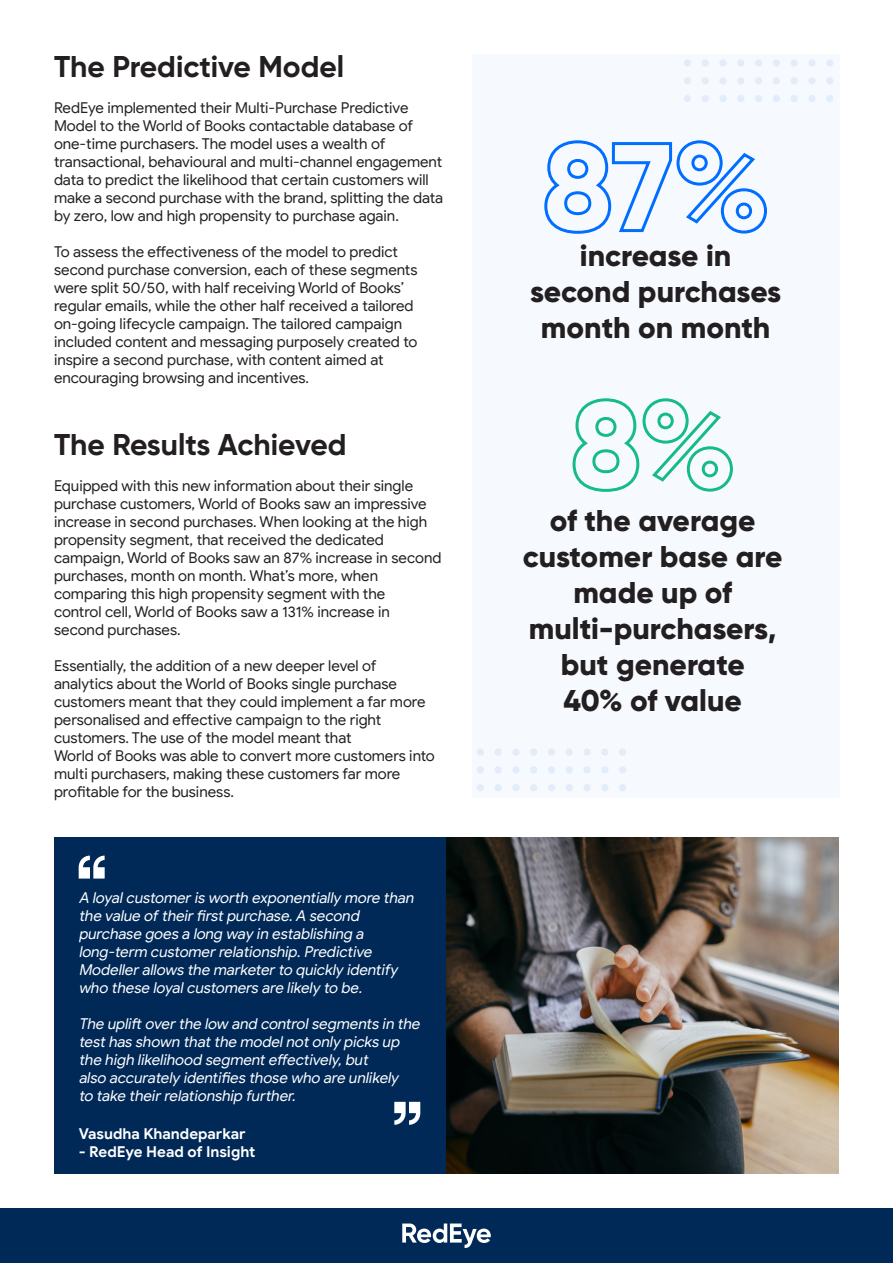
<style>
.page{position:relative;width:893px;height:1263px;background:#fff}
.page>*{position:absolute;margin:0;border:0;box-sizing:border-box;transform-origin:0 0}
.t1{font:800 30px/36px "Gilroy";color:#231f20;text-align:center}
.t2{font:700 30px "Gilroy";color:#231f20}
.t3{font:15px/18px "Google Sans";color:#231f20}
.t4{font:italic 15px/18px "Google Sans";color:#fff}
.t5{font:700 15px "Google Sans";letter-spacing:-.005em;color:#fff}
</style>
<div class="page">
<div style="left:472px;top:54px;width:367px;height:743px;background:#f6faff"></div>
<div style="left:0;top:1209px;width:893px;height:54px;background:#002958"></div>
<svg style="left:402px;top:1223px;width:89px;height:25px"></svg>
<div style="left:825px;top:78px;width:7px;height:8px;background:#f1f6fd;border-radius:50%"></div>
<div style="left:825px;top:96px;width:7px;height:7px;background:#f0f5fd;border-radius:50%"></div>
<hr style="left:892px;top:0;width:1px;height:1263px;background:#002958">
<svg style="left:544px;top:140px;width:223px;height:94px"></svg>
<svg style="left:572px;top:398px;width:161px;height:94px"></svg>
<div style="left:54px;top:837px;width:392px;height:336px;background:#002958"></div>
<svg style="left:79px;top:855px;width:26px;height:23px"></svg>
<svg style="left:394px;top:1102px;width:26px;height:23px"></svg>
<img style="left:446px;top:837px;width:393px;height:336px">
<div style="left:477px;top:784px;width:7px;height:7px;background:#e3edfa;border-radius:50%"></div>
<div style="left:477px;top:766px;width:7px;height:7px;background:#e3edfa;border-radius:50%"></div>
<div style="left:477px;top:748px;width:7px;height:8px;background:#e3edfa;border-radius:50%"></div>
<div style="left:494px;top:784px;width:8px;height:7px;background:#e3edfa;border-radius:50%"></div>
<div style="left:494px;top:766px;width:8px;height:7px;background:#e3edfa;border-radius:50%"></div>
<div style="left:494px;top:748px;width:8px;height:8px;background:#e3edfa;border-radius:50%"></div>
<div style="left:512px;top:784px;width:8px;height:7px;background:#e3edfa;border-radius:50%"></div>
<div style="left:512px;top:766px;width:8px;height:7px;background:#e3edfa;border-radius:50%"></div>
<div style="left:512px;top:748px;width:8px;height:8px;background:#e3edfa;border-radius:50%"></div>
<div style="left:530px;top:784px;width:7px;height:7px;background:#e3edfa;border-radius:50%"></div>
<div style="left:530px;top:766px;width:7px;height:7px;background:#e3edfa;border-radius:50%"></div>
<div style="left:530px;top:748px;width:7px;height:8px;background:#e3edfa;border-radius:50%"></div>
<div style="left:548px;top:784px;width:7px;height:7px;background:#e3edfa;border-radius:50%"></div>
<div style="left:548px;top:766px;width:7px;height:7px;background:#e3edfa;border-radius:50%"></div>
<div style="left:548px;top:748px;width:7px;height:8px;background:#e3edfa;border-radius:50%"></div>
<div style="left:566px;top:784px;width:7px;height:7px;background:#e3edfa;border-radius:50%"></div>
<div style="left:566px;top:766px;width:7px;height:7px;background:#e3edfa;border-radius:50%"></div>
<div style="left:566px;top:748px;width:7px;height:8px;background:#e3edfa;border-radius:50%"></div>
<div style="left:583px;top:784px;width:8px;height:7px;background:#e3edfa;border-radius:50%"></div>
<div style="left:583px;top:766px;width:8px;height:7px;background:#e3edfa;border-radius:50%"></div>
<div style="left:583px;top:748px;width:8px;height:8px;background:#e3edfa;border-radius:50%"></div>
<div style="left:601px;top:784px;width:7px;height:7px;background:#e3edfa;border-radius:50%"></div>
<div style="left:601px;top:766px;width:7px;height:7px;background:#e3edfa;border-radius:50%"></div>
<div style="left:601px;top:748px;width:7px;height:8px;background:#e3edfa;border-radius:50%"></div>
<div style="left:619px;top:784px;width:7px;height:7px;background:#e3edfa;border-radius:50%"></div>
<div style="left:619px;top:766px;width:7px;height:7px;background:#e3edfa;border-radius:50%"></div>
<div style="left:619px;top:748px;width:7px;height:8px;background:#e3edfa;border-radius:50%"></div>
<div style="left:684px;top:95px;width:7px;height:7px;background:#e3edfa;border-radius:50%"></div>
<div style="left:684px;top:77px;width:7px;height:7px;background:#e3edfa;border-radius:50%"></div>
<div style="left:684px;top:59px;width:7px;height:8px;background:#e3edfa;border-radius:50%"></div>
<div style="left:702px;top:95px;width:7px;height:7px;background:#e3edfa;border-radius:50%"></div>
<div style="left:702px;top:77px;width:7px;height:7px;background:#e3edfa;border-radius:50%"></div>
<div style="left:702px;top:59px;width:7px;height:8px;background:#e3edfa;border-radius:50%"></div>
<div style="left:719px;top:95px;width:8px;height:7px;background:#e3edfa;border-radius:50%"></div>
<div style="left:719px;top:77px;width:8px;height:7px;background:#e3edfa;border-radius:50%"></div>
<div style="left:719px;top:59px;width:8px;height:8px;background:#e3edfa;border-radius:50%"></div>
<div style="left:737px;top:95px;width:7px;height:7px;background:#e3edfa;border-radius:50%"></div>
<div style="left:737px;top:77px;width:7px;height:7px;background:#e3edfa;border-radius:50%"></div>
<div style="left:737px;top:59px;width:7px;height:8px;background:#e3edfa;border-radius:50%"></div>
<div style="left:755px;top:95px;width:7px;height:7px;background:#e3edfa;border-radius:50%"></div>
<div style="left:755px;top:77px;width:7px;height:7px;background:#e3edfa;border-radius:50%"></div>
<div style="left:755px;top:59px;width:7px;height:8px;background:#e3edfa;border-radius:50%"></div>
<div style="left:773px;top:95px;width:7px;height:7px;background:#e3edfa;border-radius:50%"></div>
<div style="left:773px;top:77px;width:7px;height:7px;background:#e3edfa;border-radius:50%"></div>
<div style="left:773px;top:59px;width:7px;height:8px;background:#e3edfa;border-radius:50%"></div>
<div style="left:790px;top:95px;width:8px;height:7px;background:#e3edfa;border-radius:50%"></div>
<div style="left:790px;top:77px;width:8px;height:7px;background:#e3edfa;border-radius:50%"></div>
<div style="left:790px;top:59px;width:8px;height:8px;background:#e3edfa;border-radius:50%"></div>
<div style="left:808px;top:95px;width:8px;height:7px;background:#e3edfa;border-radius:50%"></div>
<div style="left:808px;top:77px;width:8px;height:7px;background:#e3edfa;border-radius:50%"></div>
<div style="left:808px;top:59px;width:8px;height:8px;background:#e3edfa;border-radius:50%"></div>
<div style="left:826px;top:95px;width:7px;height:7px;background:#e3edfa;border-radius:50%"></div>
<div style="left:826px;top:77px;width:7px;height:7px;background:#e3edfa;border-radius:50%"></div>
<div style="left:826px;top:59px;width:7px;height:8px;background:#e3edfa;border-radius:50%"></div>
<p class="t2" style="left:54px;top:48px;width:292px">The Predictive Model</p>
<p class="t3" style="left:54px;top:99px;width:361px">RedEye implemented their Multi-Purchase Predictive<br>Model to the World of Books contactable database of one-time purchasers. The model uses a wealth of</p>
<p class="t3" style="left:54px;top:153px;width:391px">transactional, behavioural and multi-channel engagement data to predict the likelihood that certain customers will make a second purchase with the brand, splitting the data by zero, low and high propensity to purchase again.</p>
<p class="t3" style="left:54px;top:243px;width:346px">To assess the effectiveness of the model to predict</p>
<p class="t3" style="left:54px;top:261px;width:365px">second purchase conversion, each of these segments were split 50/50, with half receiving World of Books’</p>
<p class="t3" style="left:54px;top:297px;width:365px">regular emails, while the other half received a tailored on-going lifecycle campaign. The tailored campaign included content and messaging purposely created to inspire a second purchase, with content aimed at</p>
<p class="t3" style="left:54px;top:369px;width:257px">encouraging browsing and incentives.</p>
<p class="t2" style="left:54px;top:426px;width:294px">The Results Achieved</p>
<p class="t3" style="left:54px;top:477px;width:375px">Equipped with this new information about their single purchase customers, World of Books saw an impressive increase in second purchases. When looking at the high propensity segment, that received the dedicated</p>
<p class="t3" style="left:54px;top:549px;width:389px">campaign, World of Books saw an 87% increase in second</p>
<p class="t3" style="left:54px;top:567px;width:326px">purchases, month on month. What’s more, when</p>
<p class="t3" style="left:54px;top:585px;width:333px">comparing this high propensity segment with the</p>
<p class="t3" style="left:54px;top:603px;width:337px">control cell, World of Books saw a 131% increase in</p>
<p class="t3" style="left:54px;top:621px;width:128px">second purchases.</p>
<p class="t3" style="left:54px;top:657px;width:324px">Essentially, the addition of a new deeper level of</p>
<p class="t3" style="left:54px;top:675px;width:373px">analytics about the World of Books single purchase customers meant that they could implement a far more personalised and effective campaign to the right</p>
<p class="t3" style="left:54px;top:729px;width:299px">customers. The use of the model meant that</p>
<p class="t3" style="left:54px;top:747px;width:382px">World of Books was able to convert more customers into multi purchasers, making these customers far more</p>
<p class="t3" style="left:54px;top:783px;width:182px">profitable for the business.</p>
<p class="t4" style="left:79px;top:889px;width:340px">A loyalcustomeris worth exponentially more than the value oftheirfirstpurchase.A second</p>
<p class="t4" style="left:79px;top:925px;width:290px">purchase goes a long way in establishing a</p>
<p class="t4" style="left:79px;top:943px;width:298px">long-term customerrelationship.Predictive</p>
<p class="t4" style="left:79px;top:961px;width:324px">Modellerallows the marketerto quickly identify who these loyalcustomers are likely to be.</p>
<p class="t4" style="left:79px;top:1015px;width:346px">The uplift overthe low and controlsegments in the testhas shown thatthe modelnotonly picks up the high likelihood segmenteffectively,but</p>
<p class="t4" style="left:79px;top:1069px;width:324px">also accurately identifies those who are unlikely</p>
<p class="t4" style="left:79px;top:1087px;width:221px">to take theirrelationship further.</p>
<p class="t5" style="left:79px;top:1125px;width:168px">Vasudha Khandeparkar</p>
<p class="t5" style="left:79px;top:1143px;width:178px">- RedEye Head of Insight</p>
<p class="t1" style="left:580px;top:238px;width:153px">increase in</p>
<p class="t1" style="left:530px;top:274px;width:253px">second purchases</p>
<p class="t1" style="left:541px;top:310px;width:231px">month on month</p>
<p class="t1" style="left:550px;top:502px;width:207px">of the average</p>
<p class="t1" style="left:523px;top:538px;width:261px">customer base are made up of</p>
<p class="t1" style="left:529px;top:610px;width:249px">multi-purchasers,</p>
<p class="t1" style="left:561px;top:646px;width:186px">but generate</p>
<p class="t1" style="left:564px;top:682px;width:180px">40% of value</p>
</div>
